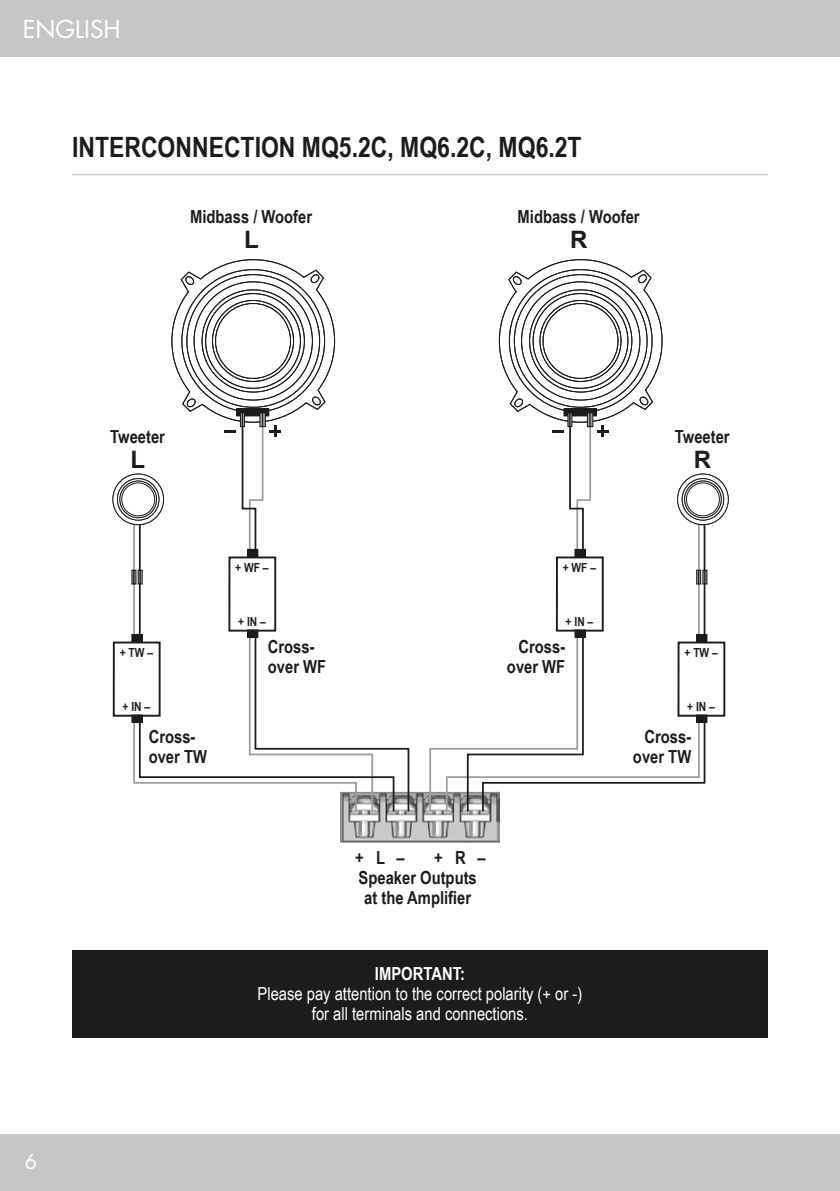
<style>
.page{position:relative;width:840px;height:1191px;background:#fff}
.page>*{position:absolute;margin:0;border:0;box-sizing:border-box;transform-origin:0 0}
.t1{font:700 28px "Arial Narrow";color:#1c1c1b}
.t2{font:24px "Futura";color:#fff}
.t3{font:700 24px "Arial";color:#1c1c1b}
.t4{font:20px "Futura";color:#fff}
.t5{font:700 18px/20px "Arial Narrow";color:#1c1c1b}
.t6{font:18px/20px "Arial Narrow";color:#fff;text-align:center}
.t7{font:700 18px "Arial Narrow";color:#fff}
.t8{font:700 12.4px "Arial Narrow";color:#1c1c1b}
</style>
<div class="page">
<div style="left:0;top:0;width:839px;height:57px;background:#c6c6c6"></div>
<div style="left:0;top:1134px;width:839px;height:57px;background:#c6c6c6"></div>
<hr style="left:72px;top:174px;width:695px;height:1px;background:#bdbdbd">
<img style="left:340px;top:791px;width:159px;height:51px">
<hr style="left:133px;top:524px;width:2px;height:118px;background:#9e9d9d">
<hr style="left:697px;top:524px;width:2px;height:118px;background:#9e9d9d">
<hr style="left:139px;top:524px;width:2px;height:118px;background:#1c1c1b">
<hr style="left:703px;top:524px;width:2px;height:118px;background:#1c1c1b">
<svg style="left:132px;top:628px;width:278px;height:185px"></svg>
<svg style="left:428px;top:628px;width:278px;height:185px"></svg>
<svg style="left:132px;top:570px;width:10px;height:14px"></svg>
<svg style="left:696px;top:570px;width:10px;height:14px"></svg>
<div style="left:228px;top:556px;width:48px;height:75px;border:2px solid #1c1c1b"></div>
<div style="left:555px;top:556px;width:48px;height:75px;border:2px solid #1c1c1b"></div>
<div style="left:114px;top:642px;width:45px;height:73px;background:#fff"></div>
<div style="left:113px;top:641px;width:47px;height:75px;border:2px solid #1c1c1b"></div>
<div style="left:678px;top:642px;width:46px;height:73px;background:#fff"></div>
<div style="left:677px;top:641px;width:48px;height:75px;border:2px solid #1c1c1b"></div>
<svg style="left:113px;top:474px;width:50px;height:50px"></svg>
<div style="left:112px;top:473px;width:52px;height:52px;border:1px solid #1c1c1b;border-radius:50%"></div>
<svg style="left:677px;top:474px;width:50px;height:50px"></svg>
<div style="left:676px;top:473px;width:52px;height:52px;border:1px solid #1c1c1b;border-radius:50%"></div>
<svg style="left:117px;top:478px;width:42px;height:42px"></svg>
<div style="left:117px;top:478px;width:42px;height:42px;border:1px solid #1c1c1b;border-radius:50%"></div>
<svg style="left:681px;top:478px;width:42px;height:42px"></svg>
<div style="left:681px;top:478px;width:42px;height:42px;border:1px solid #1c1c1b;border-radius:50%"></div>
<svg style="left:120px;top:481px;width:36px;height:36px"></svg>
<div style="left:119px;top:480px;width:38px;height:38px;border:1px solid #1c1c1b;border-radius:50%"></div>
<svg style="left:684px;top:481px;width:36px;height:36px"></svg>
<div style="left:683px;top:480px;width:38px;height:38px;border:1px solid #1c1c1b;border-radius:50%"></div>
<div style="left:122px;top:483px;width:33px;height:33px;background:#fff;border-radius:50%"></div>
<div style="left:121px;top:482px;width:34px;height:34px;border:1px solid #1c1c1b;border-radius:50%"></div>
<div style="left:686px;top:483px;width:33px;height:33px;background:#fff;border-radius:50%"></div>
<div style="left:685px;top:482px;width:34px;height:34px;border:1px solid #1c1c1b;border-radius:50%"></div>
<div style="left:72px;top:950px;width:695px;height:87px;background:#1c1c1b"></div>
<div style="left:132px;top:634px;width:10px;height:7px;background:#1c1c1b"></div>
<div style="left:131px;top:634px;width:11px;height:8px;border:1px solid #1c1c1b"></div>
<div style="left:696px;top:634px;width:10px;height:7px;background:#1c1c1b"></div>
<div style="left:695px;top:634px;width:12px;height:8px;border:1px solid #1c1c1b"></div>
<div style="left:247px;top:630px;width:11px;height:7px;background:#1c1c1b"></div>
<div style="left:247px;top:629px;width:11px;height:8px;border:1px solid #1c1c1b"></div>
<div style="left:574px;top:630px;width:11px;height:7px;background:#1c1c1b"></div>
<div style="left:574px;top:629px;width:11px;height:8px;border:1px solid #1c1c1b"></div>
<div style="left:132px;top:715px;width:10px;height:7px;background:#1c1c1b"></div>
<div style="left:131px;top:714px;width:11px;height:8px;border:1px solid #1c1c1b"></div>
<div style="left:696px;top:715px;width:10px;height:7px;background:#1c1c1b"></div>
<div style="left:695px;top:714px;width:12px;height:8px;border:1px solid #1c1c1b"></div>
<svg style="left:171px;top:259px;width:164px;height:299px"></svg>
<svg style="left:498px;top:259px;width:164px;height:299px"></svg>
<h2 class="t2" style="left:23px;top:12px;width:99px">ENGLISH</h2>
<h1 class="t1" style="left:72px;top:125px;width:511px">INTERCONNECTION MQ5.2C, MQ6.2C, MQ6.2T</h1>
<p class="t5" style="left:190px;top:206px;width:123px">Midbass / Woofer</p>
<p class="t5" style="left:517px;top:206px;width:123px">Midbass / Woofer</p>
<p class="t5" style="left:110px;top:426px;width:56px">Tweeter</p>
<h2 class="t3" style="left:244px;top:223px;width:16px">L</h2>
<h2 class="t3" style="left:570px;top:223px;width:19px">R</h2>
<p class="t5" style="left:674px;top:426px;width:56px">Tweeter</p>
<h2 class="t3" style="left:130px;top:443px;width:16px">L</h2>
<h2 class="t3" style="left:693px;top:443px;width:19px">R</h2>
<p class="t8" style="left:235px;top:558px;width:35px">+ WF –</p>
<p class="t8" style="left:562px;top:558px;width:35px">+ WF –</p>
<p class="t8" style="left:238px;top:612px;width:29px">+ IN –</p>
<p class="t8" style="left:565px;top:612px;width:29px">+ IN –</p>
<p class="t5" style="left:268px;top:636px;width:60px">Cross&shy;over WF</p>
<p class="t5" style="left:506px;top:636px;width:60px;text-align:right">Cross&shy;over WF</p>
<p class="t8" style="left:120px;top:643px;width:35px">+ TW –</p>
<p class="t8" style="left:684px;top:643px;width:35px">+ TW –</p>
<p class="t8" style="left:122px;top:697px;width:29px">+ IN –</p>
<p class="t8" style="left:686px;top:697px;width:29px">+ IN –</p>
<p class="t4" style="left:25px;top:1148px;width:14px">6</p>
<p class="t5" style="left:149px;top:726px;width:60px">Cross&shy;over TW</p>
<p class="t5" style="left:355px;top:847px;width:51px">+ L –</p>
<p class="t5" style="left:434px;top:847px;width:53px">+ R –</p>
<p class="t5" style="left:358px;top:867px;width:120px">Speaker Outputs</p>
<p class="t5" style="left:364px;top:887px;width:108px">at the Amplifier</p>
<p class="t7" style="left:375px;top:959px;width:91px">IMPORTANT:</p>
<p class="t6" style="left:257px;top:982px;width:326px">Please pay attention to the correct polarity (+ or -) for all terminals and connections.</p>
<p class="t5" style="left:632px;top:726px;width:60px;text-align:right">Cross&shy;over TW</p>
</div>
